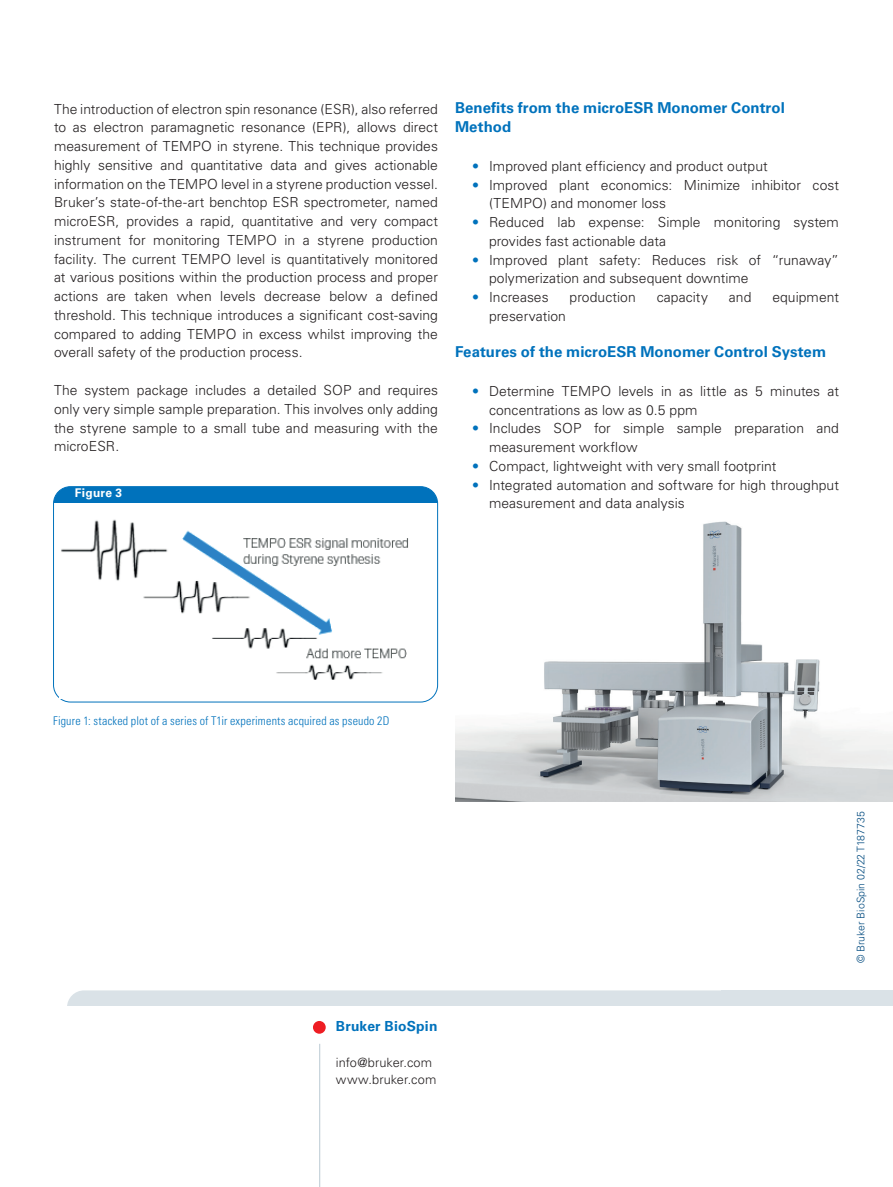
<style>
.page{position:relative;width:893px;height:1187px;background:#fff}
.page>*{position:absolute;margin:0;border:0;box-sizing:border-box;transform-origin:0 0}
.t1{font:700 15px/18.8px "Univers LT Std";letter-spacing:.005em;color:#0072bc}
.t2{font:300 13.8px/18.8px "Univers LT Std";letter-spacing:.005em;color:#231f20}
.t3{font:700 13.8px "Univers LT Std";letter-spacing:.015em;color:#0072bc}
.t4{font:300 12.75px/17px "Univers LT Std";letter-spacing:.01em;color:#231f20}
.t5{font:300 condensed 12px "Univers LT Std";letter-spacing:.015em;color:#0072bc}
.t6{font:700 12px "Univers LT Std";letter-spacing:.02em;color:#fff}
.t7{font:300 10.5px "Univers LT Std";color:#004a7f}
.s1{color:#0072bc}
</style>
<div class="page">
<img style="left:455px;top:521px;width:438px;height:280px">
<div style="left:54px;top:486px;width:384px;height:16px;background:#0072bc"></div>
<div style="left:53px;top:486px;width:385px;height:216px;border:1px solid #0072bc;border-radius:17px"></div>
<img style="left:60px;top:519px;width:348px;height:179px">
<div style="left:67px;top:990px;width:756px;height:34px;background:#dae2e7;border-radius:17px"></div>
<div style="left:721px;top:990px;width:172px;height:34px;background:#dae2e7"></div>
<div style="left:64px;top:1006px;width:829px;height:19px;background:#fff"></div>
<div style="left:313px;top:1020px;width:13px;height:13px;background:#ee1d23;border-radius:50%"></div>
<hr style="left:319px;top:1043px;width:1px;height:143px;background:#bacad2">
<p class="t2" style="left:54px;top:99px;width:386px;text-align:justify">The introduction of electron spin resonance (ESR), also referred to as electron paramagnetic resonance (EPR), allows direct measurement of TEMPO in styrene. This technique provides highly sensitive and quantitative data and gives actionable information on the TEMPO level in a styrene production vessel.<br>Bruker’s state-of-the-art benchtop ESR spectrometer, named microESR, provides a rapid, quantitative and very compact instrument for monitoring TEMPO in a styrene production facility. The current TEMPO level is quantitatively monitored at various positions within the production process and proper actions are taken when levels decrease below a defined threshold. This technique introduces a significant cost-saving compared to adding TEMPO in excess whilst improving the overall safety of the production process.</p>
<p class="t2" style="left:54px;top:381px;width:385px;text-align:justify">The system package includes a detailed SOP and requires only very simple sample preparation. This involves only adding the styrene sample to a small tube and measuring with the microESR.</p>
<p class="t6" style="left:75px;top:486px;width:49px">Figure 3</p>
<p class="t1" style="left:455px;top:98px;width:331px">Benefits from the microESR Monomer Control<br>Method</p>
<p class="t2" style="left:472px;top:156px;width:297px"><span class="s1">•</span> Improved plant efficiency and product output</p>
<p class="t2" style="left:489px;top:175px;width:351px;text-indent:-17px"><span class="s1">•</span> Improved plant economics: Minimize inhibitor cost (TEMPO) and monomer loss</p>
<p class="t2" style="left:489px;top:213px;width:351px;text-indent:-17px"><span class="s1">•</span> Reduced lab expense: Simple monitoring system provides fast actionable data</p>
<p class="t2" style="left:489px;top:250px;width:351px;text-indent:-17px"><span class="s1">•</span> Improved plant safety: Reduces risk of “runaway” polymerization and subsequent downtime</p>
<p class="t2" style="left:472px;top:288px;width:78px"><span class="s1">•</span> Increases</p>
<p class="t2" style="left:570px;top:288px;width:68px">production</p>
<p class="t2" style="left:657px;top:288px;width:53px">capacity</p>
<p class="t2" style="left:729px;top:288px;width:24px">and</p>
<p class="t2" style="left:772px;top:288px;width:68px">equipment</p>
<p class="t2" style="left:489px;top:306px;width:78px">preservation</p>
<p class="t1" style="left:455px;top:342px;width:373px">Features of the microESR Monomer Control System</p>
<p class="t2" style="left:489px;top:381px;width:351px;text-indent:-17px"><span class="s1">•</span> Determine TEMPO levels in as little as 5 minutes at concentrations as low as 0.5 ppm</p>
<p class="t2" style="left:489px;top:419px;width:351px;text-indent:-17px"><span class="s1">•</span> Includes SOP for simple sample preparation and measurement workflow</p>
<p class="t2" style="left:472px;top:456px;width:306px"><span class="s1">•</span> Compact, lightweight with very small footprint</p>
<p class="t2" style="left:489px;top:475px;width:351px;text-indent:-17px"><span class="s1">•</span> Integrated automation and software for high throughput measurement and data analysis</p>
<p class="t5" style="left:53px;top:713px;width:338px">Figure 1: stacked plot of a series of T1ir experiments acquired as pseudo 2D</p>
<p class="t3" style="left:336px;top:1018px;width:103px">Bruker BioSpin</p>
<p class="t4" style="left:336px;top:1054px;width:102px">info@bruker.com www.bruker.com</p>
<p class="t7" style="left:854px;top:963px;width:153px;rotate:-90deg">© Bruker BioSpin 02/22 T187735</p>
</div>
